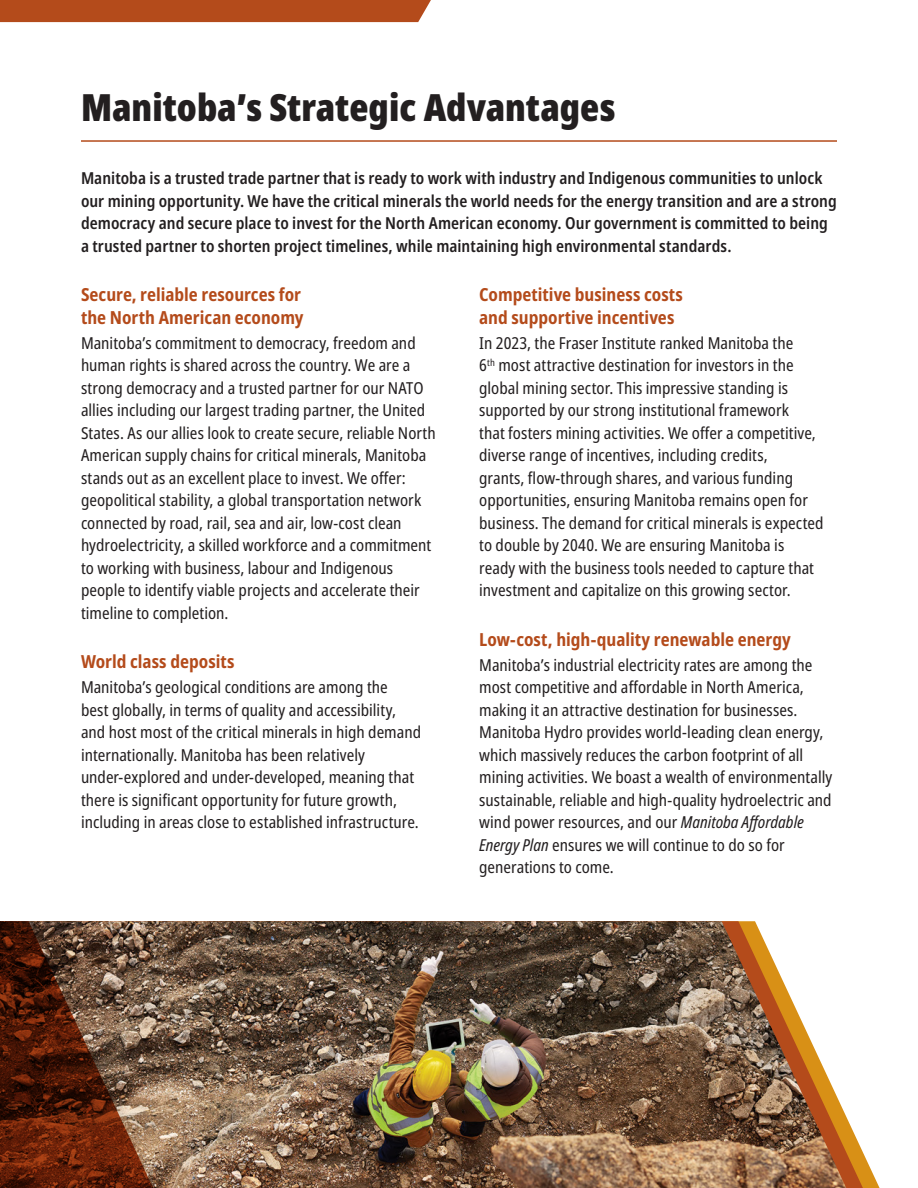
<style>
.page{position:relative;width:918px;height:1188px;background:#fff}
.page>*{position:absolute;margin:0;border:0;box-sizing:border-box;transform-origin:0 0}
.t1{font:900 condensed 37.5px "Noto Sans Display";color:#231f20}
.H3{font:700 condensed 18px/22.5px "Noto Sans";color:#b44b1b}
.Body{font:condensed 16.5px/22.5px "Noto Sans";color:#231f20}
.Body_-_span_all{font:600 condensed 16.5px/22.5px "Noto Sans";letter-spacing:.005em;color:#231f20}
.s1{font-style:italic}
</style>
<div class="page">
<div style="left:0;top:0;width:431px;height:22px;background:#b44b1b"></div>
<hr style="left:81px;top:140px;width:756px;height:2px;background:#b44b1b">
<img style="left:159px;top:921px;width:687px;height:267px">
<svg style="left:0;top:921px;width:159px;height:267px;background:#653925"></svg>
<h1 class="t1" style="left:81px;top:79px;width:536px">Manitoba’s Strategic Advantages</h1>
<p class="Body_-_span_all" style="left:81px;top:167px;width:757px">Manitoba is a trusted trade partner that is ready to work with industry and Indigenous communities to unlock our mining opportunity. We have the critical minerals the world needs for the energy transition and are a strong democracy and secure place to invest for the North American economy. Our government is committed to being a trusted partner to shorten project timelines, while maintaining high environmental standards.</p>
<h2 class="H3" style="left:81px;top:284px;width:224px">Secure, reliable resources for the North American economy</h2>
<p class="Body" style="left:81px;top:332px;width:356px">Manitoba’s commitment to democracy, freedom and human rights is shared across the country. We are a strong democracy and a trusted partner for our NATO allies including our largest trading partner, the United States. As our allies look to create secure, reliable North American supply chains for critical minerals, Manitoba stands out as an excellent place to invest. We offer: geopolitical stability, a global transportation network connected by road, rail, sea and air, low-cost clean hydroelectricity, a skilled workforce and a commitment to working with business, labour and Indigenous people to identify viable projects and accelerate their timeline to completion.</p>
<h2 class="H3" style="left:81px;top:651px;width:155px">World class deposits</h2>
<p class="Body" style="left:81px;top:677px;width:342px">Manitoba’s geological conditions are among the<br>best globally, in terms of quality and accessibility, and host most of the critical minerals in high demand internationally. Manitoba has been relatively under-explored and under-developed, meaning that there is significant opportunity for future growth, including in areas close to established infrastructure.</p>
<h2 class="H3" style="left:479px;top:284px;width:205px">Competitive business costs and supportive incentives</h2>
<p class="Body" style="left:479px;top:332px;width:346px">In 2023, the Fraser Institute ranked Manitoba the<br>6<sup>th</sup> most attractive destination for investors in the global mining sector. This impressive standing is supported by our strong institutional framework<br>that fosters mining activities. We offer a competitive, diverse range of incentives, including credits,<br>grants, flow-through shares, and various funding opportunities, ensuring Manitoba remains open for business. The demand for critical minerals is expected to double by 2040. We are ensuring Manitoba is ready with the business tools needed to capture that investment and capitalize on this growing sector.</p>
<h2 class="H3" style="left:479px;top:628px;width:313px">Low-cost, high-quality renewable energy</h2>
<p class="Body" style="left:479px;top:654px;width:355px">Manitoba’s industrial electricity rates are among the most competitive and affordable in North America, making it an attractive destination for businesses.<br>Manitoba Hydro provides world-leading clean energy, which massively reduces the carbon footprint of all mining activities. We boast a wealth of environmentally sustainable, reliable and high-quality hydroelectric and wind power resources, and our <span class="s1">Manitoba Affordable Energy Plan</span> ensures we will continue to do so for generations to come.</p>
</div>
